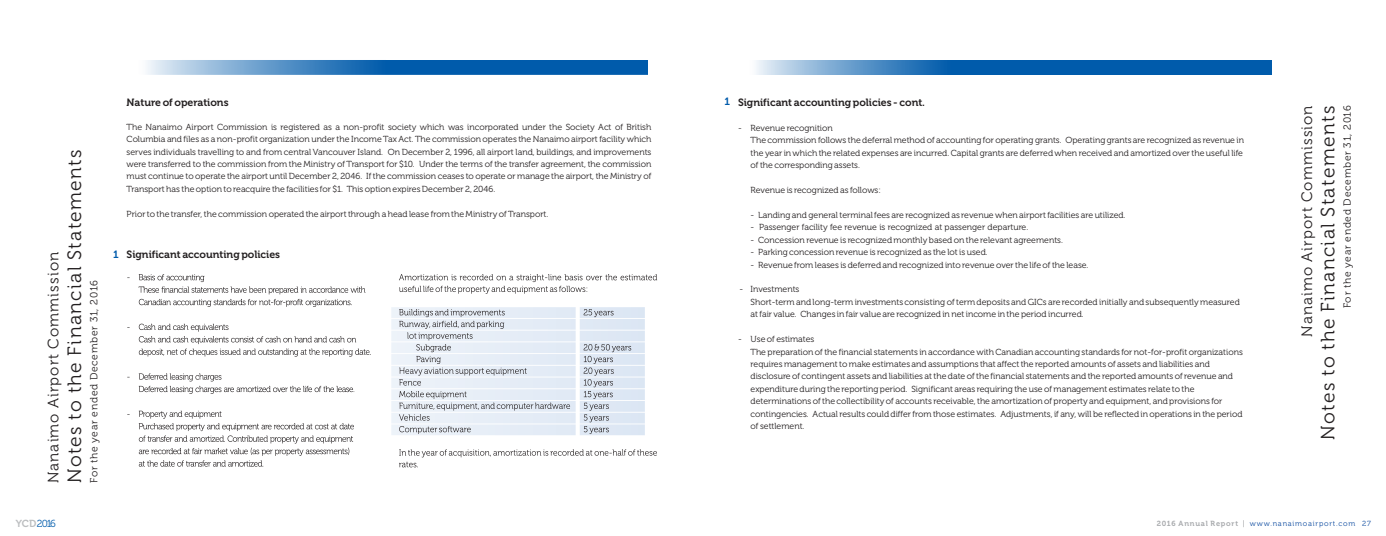
<style>
.page{position:relative;width:1386px;height:536px;background:#fff}
.page>*{position:absolute;margin:0;border:0;box-sizing:border-box;transform-origin:0 0}
.t1{font:19.25px "Museo 300";letter-spacing:.07em;color:#231f20}
.t2{font:15.05px "Museo 300";letter-spacing:.07em;color:#231f20}
.t3{font:10.5px "Museo 700";color:#231f20}
.t4{font:10.5px "Museo 700";color:#005bab}
.t5{font:10.33px "Museo 300";letter-spacing:.07em;color:#231f20}
.t6{font:10.15px "Museo 300";color:#005bab}
.t7{font:8.75px/12.4px "Museo 300";color:#231f20}
.t8{font:7.35px "Museo 300";letter-spacing:.11em;color:#0d4ba0}
.s1{color:#005bab}
.s2{font-family:"Museo 700";font-weight:700;color:#bcbec0}
.s3{font-family:"Museo 700";color:#a7a9ac}
.s4{color:#808285}
</style>
<div class="page">
<svg style="left:391px;top:307px;width:254px;height:128px;fill:#edf3f9"></svg>
<svg style="left:147px;top:60px;width:501px;height:15px;background:#347cbc"></svg>
<svg style="left:399px;top:274px;width:258px;height:20px"></svg>
<svg style="left:399px;top:309px;width:258px;height:158px"></svg>
<svg style="left:127px;top:274px;width:244px;height:192px"></svg>
<svg style="left:756px;top:60px;width:516px;height:15px;background:#2874b8"></svg>
<h1 class="t1" style="left:67px;top:483px;width:335px;rotate:-90deg">Notes to the Financial Statements</h1>
<h2 class="t2" style="left:47px;top:483px;width:232px;rotate:-90deg">Nanaimo Airport Commission</h2>
<p class="t5" style="left:90px;top:483px;width:205px;rotate:-90deg">For the year ended December 31, 2016</p>
<p class="t3" style="left:127px;top:98px;width:103px">Nature of operations</p>
<p class="t7" style="left:127px;top:121px;width:526px;text-align:justify">The Nanaimo Airport Commission is registered as a non-profit society which was incorporated under the Society Act of British Columbia and files as a non-profit organization under the Income Tax Act. The commission operates the Nanaimo airport facility which serves individuals travelling to and from central Vancouver Island. On December 2, 1996, all airport land, buildings, and improvements were transferred to the commission from the Ministry of Transport for $10. Under the terms of the transfer agreement, the commission must continue to operate the airport until December 2, 2046. If the commission ceases to operate or manage the airport, the Ministry of Transport has the option to reacquire the facilities for $1. This option expires December 2, 2046.</p>
<p class="t7" style="left:127px;top:208px;width:423px">Prior to the transfer, the commission operated the airport through a head lease from the Ministry of Transport.</p>
<p class="t3" style="left:113px;top:250px;width:169px"><span class="s1">1</span> Significant accounting policies</p>
<p class="t6" style="left:16px;top:519px;width:42px"><span class="s2">YCD</span>2016</p>
<p class="t4" style="left:725px;top:97px;width:7px">1</p>
<p class="t3" style="left:738px;top:98px;width:189px">Significant accounting policies - cont.</p>
<p class="t7" style="left:751px;top:122px;width:495px;text-indent:-13px">- Revenue recognition<br>The commission follows the deferral method of accounting for operating grants. Operating grants are recognized as revenue in the year in which the related expenses are incurred. Capital grants are deferred when received and amortized over the useful life of the corresponding assets.</p>
<p class="t7" style="left:751px;top:184px;width:132px">Revenue is recognized as follows:</p>
<p class="t7" style="left:751px;top:209px;width:376px">- Landing and general terminal fees are recognized as revenue when airport facilities are utilized.</p>
<p class="t7" style="left:751px;top:222px;width:279px">- Passenger facility fee revenue is recognized at passenger departure.</p>
<p class="t7" style="left:751px;top:234px;width:314px">- Concession revenue is recognized monthly based on the relevant agreements.</p>
<p class="t7" style="left:751px;top:247px;width:239px">- Parking concession revenue is recognized as the lot is used.</p>
<p class="t7" style="left:751px;top:259px;width:339px">- Revenue from leases is deferred and recognized into revenue over the life of the lease.</p>
<p class="t7" style="left:751px;top:284px;width:491px;text-indent:-11px">- Investments<br>Short-term and long-term investments consisting of term deposits and GICs are recorded initially and subsequently measured at fair value. Changes in fair value are recognized in net income in the period incurred.</p>
<p class="t7" style="left:751px;top:333px;width:494px;text-indent:-13px">- Use of estimates<br>The preparation of the financial statements in accordance with Canadian accounting standards for not-for-profit organizations requires management to make estimates and assumptions that affect the reported amounts of assets and liabilities and disclosure of contingent assets and liabilities at the date of the financial statements and the reported amounts of revenue and expenditure during the reporting period. Significant areas requiring the use of management estimates relate to the determinations of the collectibility of accounts receivable, the amortization of property and equipment, and provisions for contingencies. Actual results could differ from those estimates. Adjustments, if any, will be reflected in operations in the period of settlement.</p>
<h2 class="t2" style="left:1301px;top:336px;width:232px;rotate:-90deg">Nanaimo Airport Commission</h2>
<p class="t5" style="left:1343px;top:308px;width:205px;rotate:-90deg">For the year ended December 31, 2016</p>
<h1 class="t1" style="left:1320px;top:439px;width:335px;rotate:-90deg">Notes to the Financial Statements</h1>
<p class="t8" style="left:1157px;top:520px;width:216px"><span class="s3">2016 Annual Report</span> <span class="s4">|</span> www.nanaimoairport.com 27</p>
</div>
